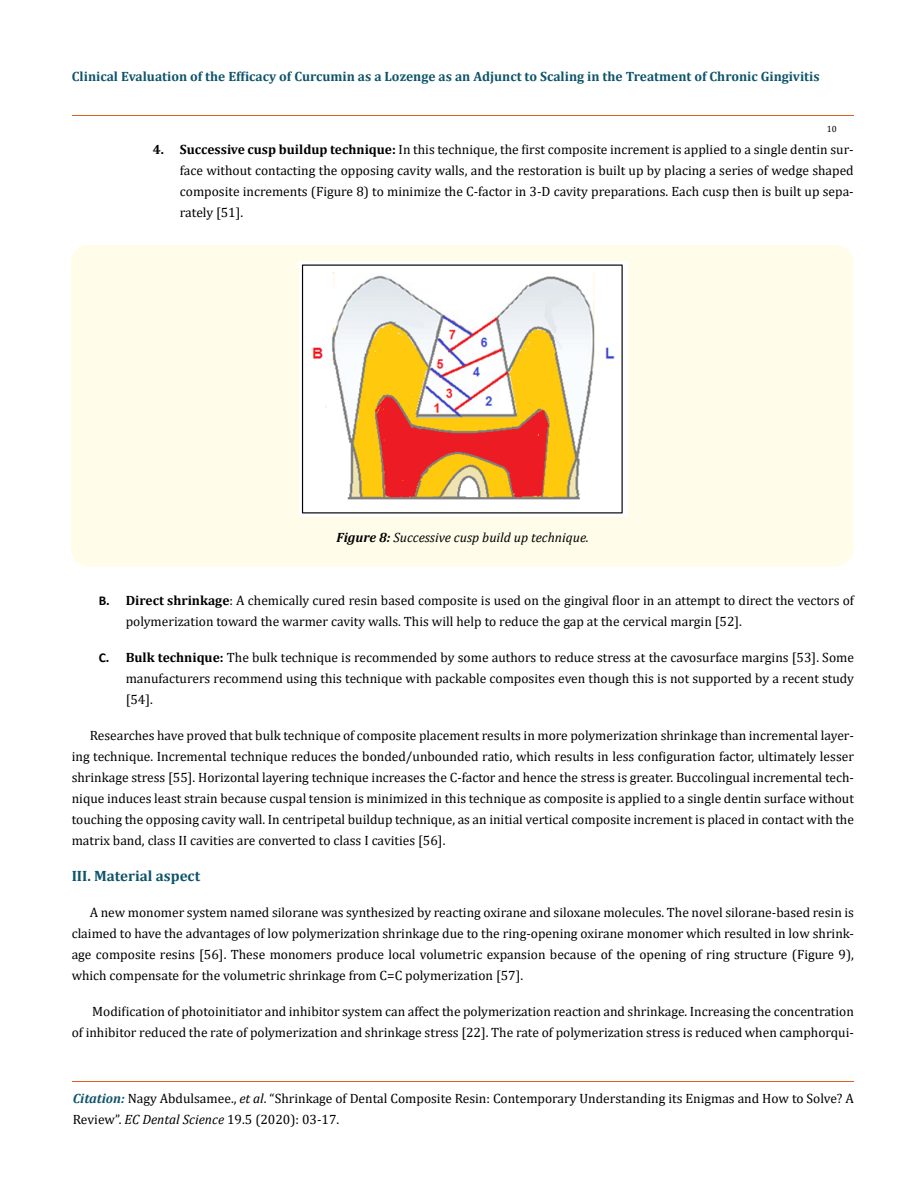
<style>
.page{position:relative;width:917px;height:1188px;background:#fff}
.page>*{position:absolute;margin:0;border:0;box-sizing:border-box;transform-origin:0 0}
.t1{font:700 15px "Cambria";color:#0e546a}
.t2{font:13.5px/21px "Cambria";color:#000;text-align:justify}
.t3{font:700 13.5px "Cambria";color:#0e546a}
.t4{font:italic 13.5px "Cambria";color:#000}
.t5{font:9px "Cambria";color:#000}
.s1{font-weight:700}
.s2{font-family:"Calibri";font-weight:700}
.s3{font-weight:700;font-style:italic;color:#0e546a}
.s4{font-style:italic}
</style>
<div class="page">
<hr style="left:72px;top:115px;width:781px;height:1px;background:#e05d1a">
<hr style="left:72px;top:1082px;width:781px;height:1px;background:#e05d1a">
<div style="left:71px;top:245px;width:782px;height:322px;background:#fffde9;border-radius:18px"></div>
<img style="left:300px;top:261px;width:327px;height:256px">
<p class="t3" style="left:72px;top:67px;width:749px">Clinical Evaluation of the Efficacy of Curcumin as a Lozenge as an Adjunct to Scaling in the Treatment of Chronic Gingivitis</p>
<p class="t5" style="left:826px;top:123px;width:11px">10</p>
<p class="t2" style="left:180px;top:138px;width:675px;text-indent:-27px"><span class="s1">4. Successive cusp buildup technique:</span> In this technique, the first composite increment is applied to a single dentin sur&shy;face without contacting the opposing cavity walls, and the restoration is built up by placing a series of wedge shaped composite increments (Figure 8) to minimize the C-factor in 3-D cavity preparations. Each cusp then is built up sepa&shy;rately [51].</p>
<p class="t4" style="left:336px;top:528px;width:254px"><span class="s1">Figure 8:</span> Successive cusp build up technique.</p>
<p class="t2" style="left:126px;top:589px;width:729px;text-indent:-27px"><span class="s2">B.</span> <span class="s1">Direct shrinkage</span>: A chemically cured resin based composite is used on the gingival floor in an attempt to direct the vectors of polymerization toward the warmer cavity walls. This will help to reduce the gap at the cervical margin [52].</p>
<p class="t2" style="left:126px;top:646px;width:729px;text-indent:-27px"><span class="s2">C.</span> <span class="s1">Bulk technique:</span> The bulk technique is recommended by some authors to reduce stress at the cavosurface margins [53]. Some manufacturers recommend using this technique with packable composites even though this is not supported by a recent study [54].</p>
<p class="t2" style="left:72px;top:724px;width:783px;text-indent:18px">Researches have proved that bulk technique of composite placement results in more polymerization shrinkage than incremental layer&shy;ing technique. Incremental technique reduces the bonded/unbounded ratio, which results in less configuration factor, ultimately lesser shrinkage stress [55]. Horizontal layering technique increases the C-factor and hence the stress is greater. Buccolingual incremental tech&shy;nique induces least strain because cuspal tension is minimized in this technique as composite is applied to a single dentin surface without touching the opposing cavity wall. In centripetal buildup technique, as an initial vertical composite increment is placed in contact with the matrix band, class II cavities are converted to class I cavities [56].</p>
<p class="t1" style="left:72px;top:865px;width:130px">III. Material aspect</p>
<p class="t2" style="left:72px;top:901px;width:783px;text-indent:18px">A new monomer system named silorane was synthesized by reacting oxirane and siloxane molecules. The novel silorane-based resin is claimed to have the advantages of low polymerization shrinkage due to the ring-opening oxirane monomer which resulted in low shrink&shy;age composite resins [56]. These monomers produce local volumetric expansion because of the opening of ring structure (Figure 9), which compensate for the volumetric shrinkage from C=C polymerization [57].</p>
<p class="t2" style="left:72px;top:1000px;width:783px;text-align:right">Modification of photoinitiator and inhibitor system can affect the polymerization reaction and shrinkage. Increasing the concentration<br>of inhibitor reduced the rate of polymerization and shrinkage stress [22]. The rate of polymerization stress is reduced when camphorqui-</p>
<p class="t2" style="left:73px;top:1088px;width:782px"><span class="s3">Citation:</span> Nagy Abdulsamee., <span class="s4">et al</span>. “Shrinkage of Dental Composite Resin: Contemporary Understanding its Enigmas and How to Solve? A<br>Review”. <span class="s4">EC Dental Science</span> 19.5 (2020): 03-17.</p>
</div>
